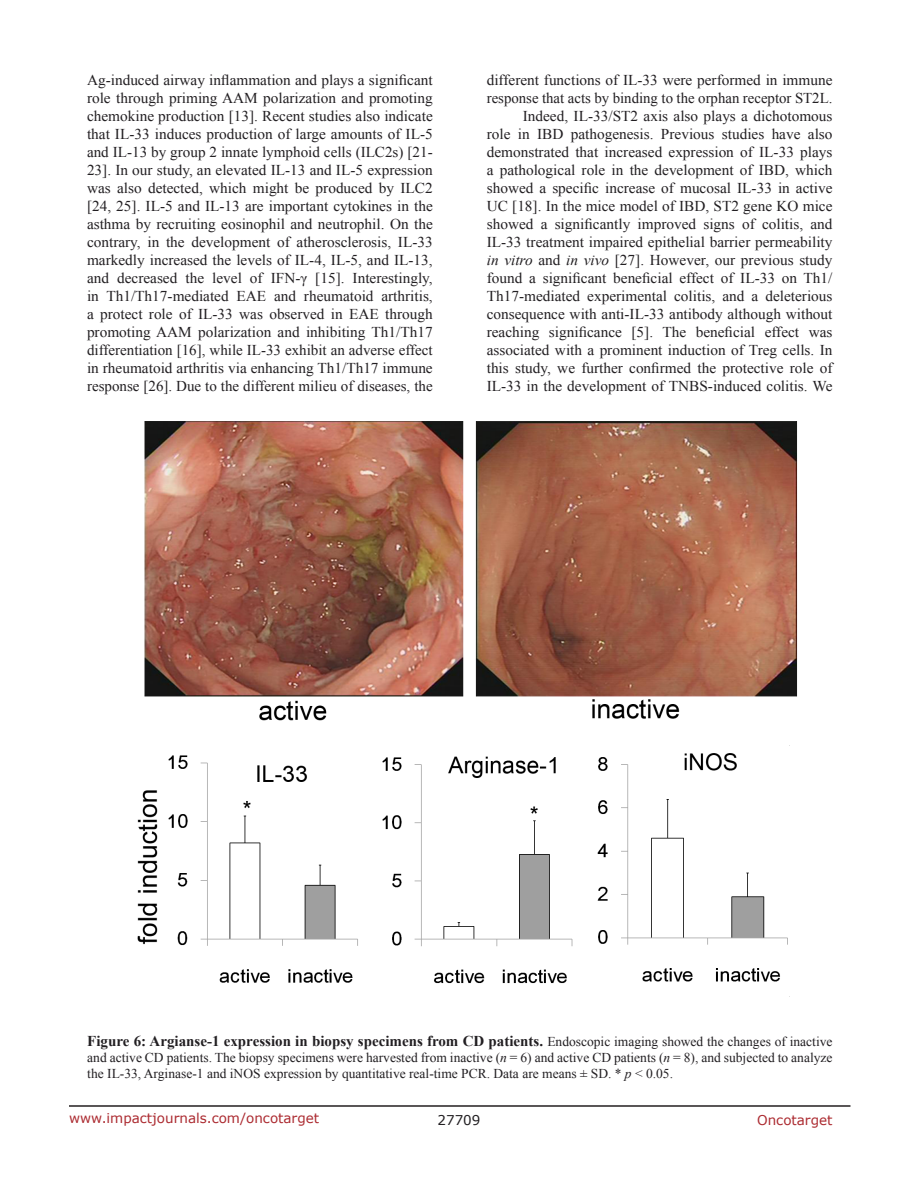
<style>
.page{position:relative;width:918px;height:1188px;background:#fff}
.page>*{position:absolute;margin:0;border:0;box-sizing:border-box;transform-origin:0 0}
.BodyText{font:15px/18px "Times New Roman";color:#221f22;text-align:justify}
.FigureText{font:700 15px "Times New Roman";color:#221f22}
.FigureText-2{font:13.5px/16.2px "Times New Roman";color:#221f22}
.t1{font:13.5px "Verdana";color:#ac2b31}
.t2{font:13.5px "Verdana";color:#221f22}
.s1{font-style:italic}
.s2{font-weight:400;font-size:13.5px}
</style>
<div class="page">
<hr style="left:69px;top:1105px;width:781px;height:2px;background:#231f20">
<img style="left:137px;top:421px;width:661px;height:576px">
<p class="BodyText" style="left:87px;top:71px;width:347px">Ag-induced airway inflammation and plays a significant role through priming AAM polarization and promoting chemokine production [13]. Recent studies also indicate that IL-33 induces production of large amounts of IL-5 and IL-13 by group 2 innate lymphoid cells (ILC2s) [21- 23]. In our study, an elevated IL-13 and IL-5 expression was also detected, which might be produced by ILC2 [24, 25]. IL-5 and IL-13 are important cytokines in the asthma by recruiting eosinophil and neutrophil. On the contrary, in the development of atherosclerosis, IL-33 markedly increased the levels of IL-4, IL-5, and IL-13, and decreased the level of IFN-γ [15]. Interestingly, in Th1/Th17-mediated EAE and rheumatoid arthritis, a protect role of IL-33 was observed in EAE through promoting AAM polarization and inhibiting Th1/Th17 differentiation [16], while IL-33 exhibit an adverse effect in rheumatoid arthritis via enhancing Th1/Th17 immune response [26]. Due to the different milieu of diseases, the</p>
<p class="BodyText" style="left:487px;top:71px;width:347px">different functions of IL-33 were performed in immune response that acts by binding to the orphan receptor ST2L.</p>
<p class="BodyText" style="left:487px;top:107px;width:347px;text-indent:36px">Indeed, IL-33/ST2 axis also plays a dichotomous role in IBD pathogenesis. Previous studies have also demonstrated that increased expression of IL-33 plays a pathological role in the development of IBD, which showed a specific increase of mucosal IL-33 in active UC [18]. In the mice model of IBD, ST2 gene KO mice showed a significantly improved signs of colitis, and IL-33 treatment impaired epithelial barrier permeability <span class="s1">in vitro</span> and <span class="s1">in vivo</span> [27]. However, our previous study found a significant beneficial effect of IL-33 on Th1/ Th17-mediated experimental colitis, and a deleterious consequence with anti-IL-33 antibody although without reaching significance [5]. The beneficial effect was associated with a prominent induction of Treg cells. In this study, we further confirmed the protective role of IL-33 in the development of TNBS-induced colitis. We</p>
<p class="FigureText" style="left:87px;top:1030px;width:747px">Figure 6: Argianse-1 expression in biopsy specimens from CD patients. <span class="s2">Endoscopic imaging showed the changes of inactive</span></p>
<p class="FigureText-2" style="left:87px;top:1049px;width:747px">and active CD patients. The biopsy specimens were harvested from inactive (<span class="s1">n</span> = 6) and active CD patients (<span class="s1">n</span> = 8), and subjected to analyze the IL-33, Arginase-1 and iNOS expression by quantitative real-time PCR. Data are means ± SD. * <span class="s1">p</span> &lt; 0.05.</p>
<p class="t1" style="left:69px;top:1109px;width:252px">www.impactjournals.com/oncotarget</p>
<p class="t2" style="left:438px;top:1111px;width:44px">27709</p>
<p class="t1" style="left:757px;top:1111px;width:77px">Oncotarget</p>
</div>
